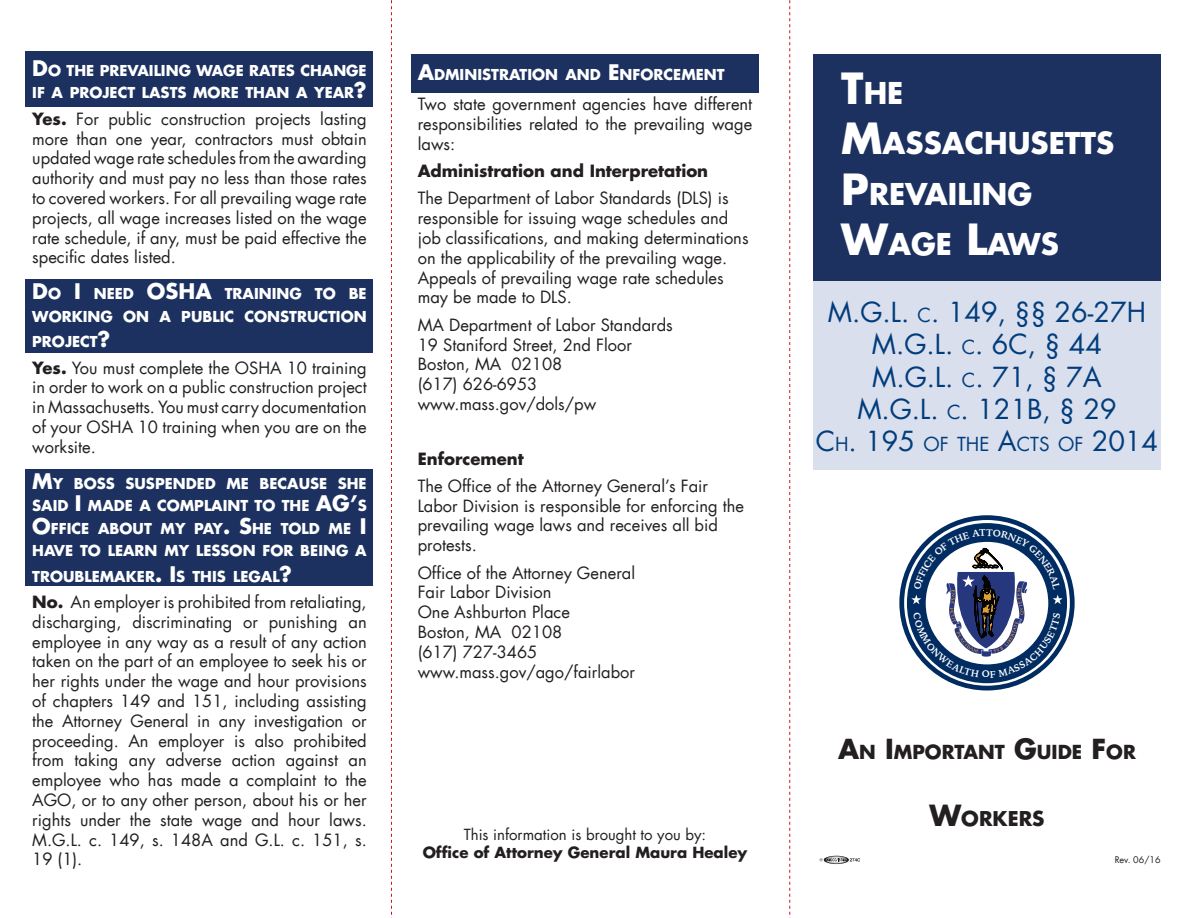
<style>
.page{position:relative;width:1188px;height:918px;background:#fff}
.page>*{position:absolute;margin:0;border:0;box-sizing:border-box;transform-origin:0 0}
.t1{font:700 29.4px/50.4px "Futura LT";color:#fff}
.t2{font:27px/32.4px "Futura LT";color:#013d7d;text-align:center}
.t3{font:700 21px "Futura LT";color:#fff}
.t4{font:700 19.95px "Futura LT";color:#231f20}
.t5{font:18.9px "Futura LT";color:#013d7d}
.t6{font:700 18.9px "Futura LT";color:#231f20}
.t7{font:16.5px/19.8px "Futura LT";color:#231f20;text-align:justify}
.t8{font:700 16.5px "Futura LT";color:#231f20}
.t9{font:700 15px "Futura LT";color:#231f20}
.t10{font:15px "Futura LT";color:#231f20}
.t11{font:700 14.7px/22.5px "Futura LT";color:#fff;text-align:right}
.t12{font:9px "Futura LT";color:#231f20}
.s1{font-size:21px}
.s2{font-weight:700}
.s3{font-size:14.7px}
.s4{font-size:42px}
.s5{font-size:18.9px}
.s6{font-size:27px}
.s7{font-size:28.5px}
</style>
<div class="page">
<div style="left:26px;top:470px;width:348px;height:116px;background:#1c3160"></div>
<div style="left:899px;top:516px;width:176px;height:175px;border:5px solid #002c62;border-radius:50%"></div>
<div style="left:907px;top:523px;width:160px;height:160px;border:19px solid #002c62;border-radius:50%"></div>
<div style="left:813px;top:54px;width:348px;height:229px;background:#1c3160"></div>
<div style="left:813px;top:281px;width:348px;height:189px;background:#dadfed"></div>
<div style="left:26px;top:280px;width:348px;height:73px;background:#1c3160"></div>
<div style="left:26px;top:51px;width:348px;height:56px;background:#1c3160"></div>
<div style="left:411px;top:54px;width:348px;height:38px;background:#1c3160"></div>
<svg style="left:391px;top:0;width:1px;height:918px"></svg>
<svg style="left:789px;top:0;width:1px;height:918px"></svg>
<svg style="left:820px;top:856px;width:40px;height:8px"></svg>
<svg style="left:911px;top:529px;width:152px;height:149px"></svg>
<p class="t11" style="left:32px;top:59px;width:179px"><span class="s1">D</span>O THE PREVAI LING WAG</p>
<p class="t11" style="left:32px;top:59px;width:336px">E RATES CHANGE<br>IF A PROJECT LASTS MORE THAN A YEAR<span class="s1">?</span></p>
<p class="t7" style="left:32px;top:109px;width:336px"><span class="s2">Yes.</span> For public construction projects lasting more than one year, contractors must obtain updated wage rate schedules from the awarding authority and must pay no less than those rates to covered workers. For all prevailing wage rate projects, all wage increases listed on the wage rate schedule, if any, must be paid effective the specific dates listed.</p>
<p class="t3" style="left:32px;top:278px;width:132px">D<span class="s3">O</span> I <span class="s3">NEED</span> OSH</p>
<p class="t11" style="left:32px;top:282px;width:336px"><span class="s1">A</span> TRAINING TO BE<br>WORKING ON A PUBLIC CONSTRUCTION</p>
<p class="t11" style="left:32px;top:330px;width:80px">PROJECT<span class="s1">?</span></p>
<p class="t7" style="left:32px;top:358px;width:336px"><span class="s2">Yes.</span> You must complete the OSHA 10 training in order to work on a public construction project in Massachusetts. You must carry documentation of your OSHA 10 training when you are on the worksite.</p>
<p class="t11" style="left:32px;top:472px;width:336px;text-align:justify"><span class="s1">M</span>Y BOSS SUSPENDED ME BECAUSE SHE SAI D <span class="s1">I</span> MADE A COMPLAI NT TO THE <span class="s1">AG’</span>S <span class="s1">O</span>FFICE ABOUT MY PAY<span class="s1">. S</span>HE TOLD ME <span class="s1">I </span>HAVE TO LEARN MY LESSON FOR BEING A</p>
<p class="t11" style="left:32px;top:565px;width:261px">TROUBLEMAKER<span class="s1">. I</span>S THIS LEGAL<span class="s1">?</span></p>
<p class="t7" style="left:32px;top:592px;width:336px"><span class="s2">No.</span> An employer is prohibited from retaliating, discharging, discriminating or punishing an employee in any way as a result of any action taken on the part of an employee to seek his or her rights under the wage and hour provisions of chapters 149 and 151, including assisting the Attorney General in any investigation or proceeding. An employer is also prohibited from taking any adverse action against an employee who has made a complaint to the AGO, or to any other person, about his or her rights under the state wage and hour laws.<br>M.G.L. c. 149, s. 148A and G.L. c. 151, s.<br>19 (1).</p>
<p class="t11" style="left:418px;top:63px;width:308px"><span class="s1">A</span>DMINISTRATION AND <span class="s1">E</span> NFORCEMENT</p>
<p class="t7" style="left:418px;top:94px;width:336px">Two state government agencies have different responsibilities related to the prevailing wage laws:</p>
<p class="t8" style="left:418px;top:160px;width:292px">Administration and Interpretation</p>
<p class="t7" style="left:418px;top:189px;width:332px;text-align:left">The Department of Labor Standards (DLS) is responsible for issuing wage schedules and job classifications, and making determinations on the applicability of the prevailing wage.<br>Appeals of prevailing wage rate schedules may be made to DLS.</p>
<p class="t7" style="left:418px;top:315px;width:257px;text-align:left">MA Department of Labor Standards<br>19 Staniford Street, 2nd Floor<br>Boston, MA 02108<br>(617) 626-6953 www.mass.gov/dols/pw</p>
<p class="t8" style="left:418px;top:447px;width:108px">Enforcement</p>
<p class="t7" style="left:418px;top:476px;width:328px;text-align:left">The Office of the Attorney General’s Fair Labor Division is responsible for enforcing the prevailing wage laws and receives all bid protests.</p>
<p class="t7" style="left:418px;top:563px;width:219px;text-align:left">Office of the Attorney General<br>Fair Labor Division<br>One Ashburton Place<br>Boston, MA 02108<br>(617) 727-3465 www.mass.gov/ago/fairlabor</p>
<h1 class="t1" style="left:841px;top:67px;width:275px"><span class="s4">T</span>HE<br><span class="s4">M</span>ASSACHUSETTS<br><span class="s4">P</span>REVAI LING<br><span class="s4">W</span>AG E<span class="s4">L</span>AWS</h1>
<h2 class="t2" style="left:828px;top:296px;width:320px">M.G.L. <span class="s5">C</span>. 149, §§ 26-27H<br>M.G.L. <span class="s5">C</span>. 6C, § 44<br>M.G.L. <span class="s5">C</span>. 71, § 7A<br>M.G.L. <span class="s5">C</span>. 121B, § 29</h2>
<p class="t5" style="left:816px;top:432px;width:344px"><span class="s6">C</span>H <span class="s6">. 195</span> OF THE <span class="s6">A</span>CTS OF <span class="s6">2014</span></p>
<p class="t6" style="left:838px;top:740px;width:299px"><span class="s6">A</span>N <span class="s6">I</span>MPORTANT <span class="s6">G</span>UIDE <span class="s6">F</span>OR</p>
<p class="t4" style="left:929px;top:805px;width:117px"><span class="s7">W</span>ORKERS</p>
<p class="t10" style="left:464px;top:824px;width:244px">This information is brought to you by:</p>
<p class="t9" style="left:423px;top:842px;width:326px">Office of Attorney General Maura Healey</p>
<p class="t12" style="left:1115px;top:854px;width:47px">Rev. 06/16</p>
</div>
